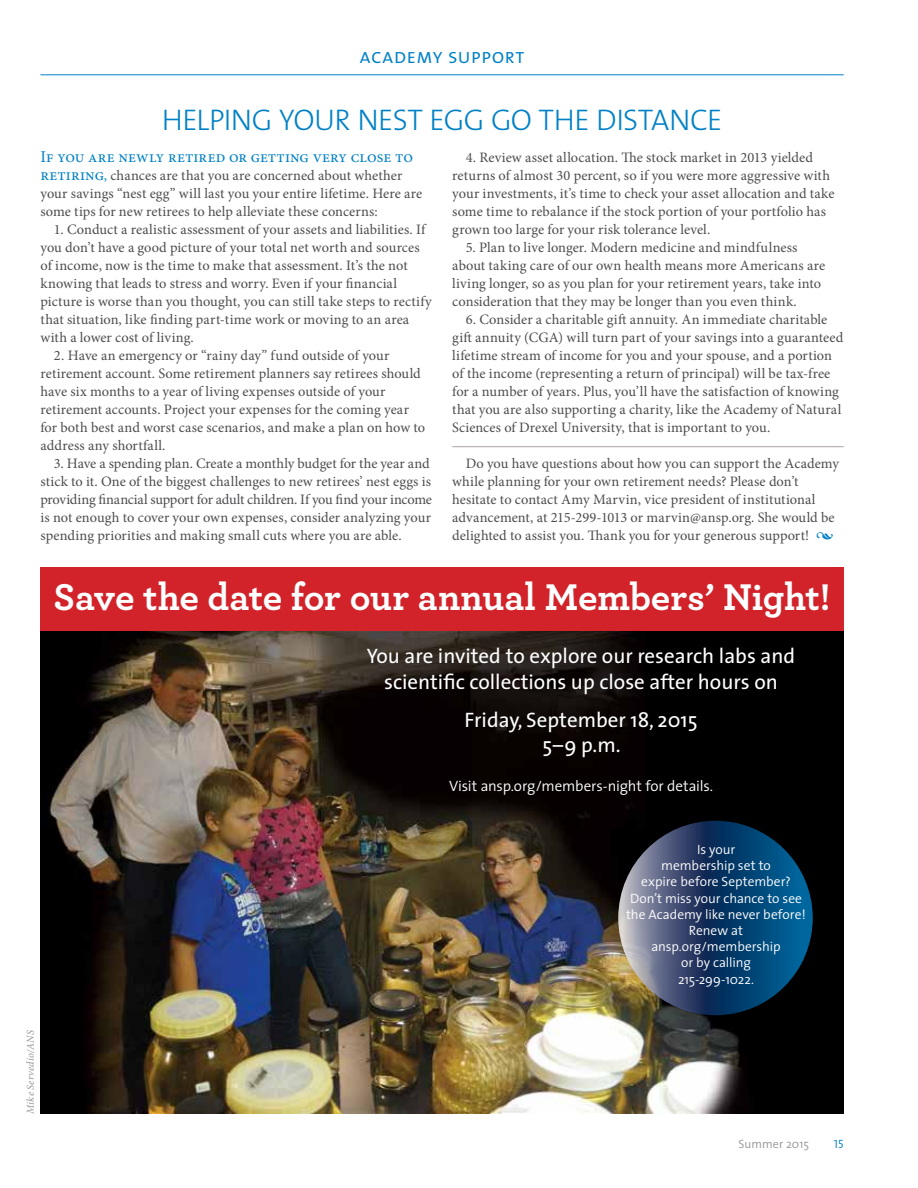
<style>
.page{position:relative;width:918px;height:1188px;background:#fff}
.page>*{position:absolute;margin:0;border:0;box-sizing:border-box;transform-origin:0 0}
.t1{font:700 39px "Archer";letter-spacing:-.01em;color:#fff}
.t2{font:30px "The Sans Light Caps";letter-spacing:-.02em;color:#0081c6}
.t3{font:21px/25.2px "The Sans";color:#fff;text-align:center}
.t4{font:21px "The Sans Semi Light Caps";letter-spacing:.005em;color:#0081c6}
.t5{font:16.5px "Minion Pro";color:#0081c6}
.t6{font:300 15px "The Sans";letter-spacing:-.01em;color:#fff}
.t7{font:14.4px/18px "Minion Pro";letter-spacing:.005em;color:#4d4d4f}
.t8{font:300 13.5px/16.2px "The Sans";letter-spacing:-.005em;color:#fff;text-align:center}
.t9{font:300 12px "The Sans";letter-spacing:.005em;color:#939598}
.t10{font:12px "The Sans Semi Light Caps";color:#0081c6}
.t11{font:italic 10.5px "Minion Pro";color:#939598}
.s1{font-size:16.5px;color:#0081c6}
.s2{color:#008dcd}
.s3{font-style:italic;font-size:16.5px;color:#0081c6}
</style>
<div class="page">
<img style="left:40px;top:631px;width:804px;height:483px">
<hr style="left:40px;top:74px;width:804px;height:1px;background:#0081c6">
<hr style="left:452px;top:446px;width:392px;height:1px;background:#938784">
<div style="left:40px;top:567px;width:804px;height:64px;background:#d2232a"></div>
<svg style="left:618px;top:821px;width:195px;height:194px;background:#27517a"></svg>
<h3 class="t4" style="left:360px;top:39px;width:167px">academy support</h3>
<h2 class="t2" style="left:162px;top:95px;width:562px">HELPING YOUR NEST EGG GO THE DISTANCE</h2>
<p class="t5" style="left:40px;top:146px;width:374px">If you are newly retired or getting very close to</p>
<p class="t7" style="left:40px;top:166px;width:383px"><span class="s1">retiring</span><span class="s2">,</span> chances are that you are concerned about whether your savings “nest egg” will last you your entire lifetime. Here are some tips for new retirees to help alleviate these concerns:</p>
<p class="t7" style="left:40px;top:220px;width:393px;text-indent:13px">1. Conduct a realistic assessment of your assets and liabilities. If you don’t have a good picture of your total net worth and sources of income, now is the time to make that assessment. It’s the not knowing that leads to stress and worry. Even if your financial picture is worse than you thought, you can still take steps to rectify that situation, like finding part-time work or moving to an area with a lower cost of living.</p>
<p class="t7" style="left:40px;top:346px;width:386px;text-indent:13px">2. Have an emergency or “rainy day” fund outside of your retirement account. Some retirement planners say retirees should have six months to a year of living expenses outside of your retirement accounts. Project your expenses for the coming year for both best and worst case scenarios, and make a plan on how to address any shortfall.</p>
<p class="t7" style="left:40px;top:454px;width:393px;text-indent:13px">3. Have a spending plan. Create a monthly budget for the year and stick to it. One of the biggest challenges to new retirees’ nest eggs is providing financial support for adult children. If you find your income is not enough to cover your own expenses, consider analyzing your spending priorities and making small cuts where you are able.</p>
<p class="t7" style="left:452px;top:148px;width:384px;text-indent:13px">4. Review asset allocation. The stock market in 2013 yielded returns of almost 30 percent, so if you were more aggressive with your investments, it’s time to check your asset allocation and take some time to rebalance if the stock portion of your portfolio has grown too large for your risk tolerance level.</p>
<p class="t7" style="left:452px;top:238px;width:374px;text-indent:13px">5. Plan to live longer. Modern medicine and mindfulness about taking care of our own health means more Americans are living longer, so as you plan for your retirement years, take into consideration that they may be longer than you even think.</p>
<p class="t7" style="left:452px;top:310px;width:393px;text-indent:13px">6. Consider a charitable gift annuity. An immediate charitable gift annuity (CGA) will turn part of your savings into a guaranteed lifetime stream of income for you and your spouse, and a portion of the income (representing a return of principal) will be tax-free for a number of years. Plus, you’ll have the satisfaction of knowing that you are also supporting a charity, like the Academy of Natural Sciences of Drexel University, that is important to you.</p>
<p class="t7" style="left:452px;top:454px;width:389px;text-indent:13px">Do you have questions about how you can support the Academy while planning for your own retirement needs? Please don’t hesitate to contact Amy Marvin, vice president of institutional advancement, at 215-299-1013 or marvin@ansp.org. She would be delighted to assist you. Thank you for your generous support! <span class="s3">•</span></p>
<h1 class="t1" style="left:54px;top:566px;width:779px">Save the date for our annual Members’ Night!</h1>
<h3 class="t3" style="left:367px;top:643px;width:430px">You are invited to explore our research labs and scientific collections up close after hours on</h3>
<h3 class="t3" style="left:465px;top:707px;width:234px">Friday, September 18, 2015<br>5–9 p.m.</h3>
<p class="t6" style="left:449px;top:773px;width:266px">Visit ansp.org/members-night for details.</p>
<p class="t11" style="left:23px;top:1114px;width:85px;rotate:-90deg">Mike Servedio/ANS</p>
<p class="t8" style="left:626px;top:841px;width:181px">Is your<br>membership set to<br>expire before September?<br>Don’t miss your chance to see the Academy like never before!<br>Renew at ansp.org/membership<br>or by calling<br>215-299-1022.</p>
<p class="t9" style="left:738px;top:1134px;width:72px">Summer 2015</p>
<p class="t10" style="left:834px;top:1134px;width:11px">15</p>
</div>
